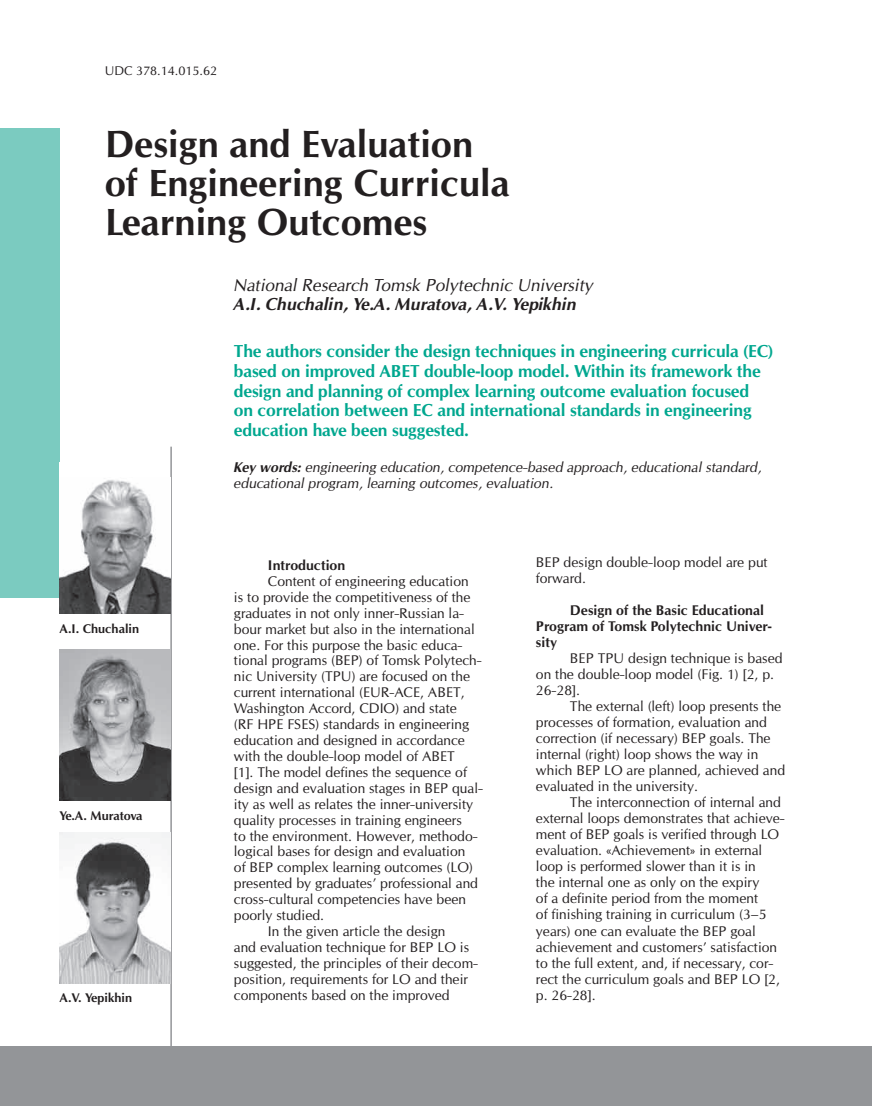
<style>
.page{position:relative;width:872px;height:1106px;background:#fff}
.page>*{position:absolute;margin:0;border:0;box-sizing:border-box;transform-origin:0 0}
.t1{font:700 36px/39px "Opium New";color:#231f20}
.t2{font:700 16.5px/19.8px "Opium New";letter-spacing:-.01em;color:#00a78f}
.t3{font:italic 16.5px "Opium New";color:#231f20}
.t4{font:italic 700 16.5px "Opium New";color:#231f20}
.t5{font:italic 13.5px/16.2px "Opium New";color:#231f20}
.t6{font:13.35px/16px "Opium New";color:#231f20}
.t7{font:700 13.35px/16px "Opium New";color:#231f20}
.t8{font:700 12px "Opium New";color:#231f20}
.t9{font:12px "Opium New";color:#231f20}
.s1{font-weight:700}
</style>
<div class="page">
<div style="left:0;top:1046px;width:872px;height:60px;background:#939598"></div>
<div style="left:0;top:129px;width:60px;height:469px;background:#7bcbc0"></div>
<hr style="left:170px;top:446px;width:2px;height:600px;background:#939598">
<img style="left:60px;top:480px;width:110px;height:133px">
<img style="left:60px;top:649px;width:110px;height:151px">
<img style="left:60px;top:832px;width:110px;height:151px">
<p class="t9" style="left:105px;top:64px;width:10px">UDC</p>
<p class="t9" style="left:136px;top:64px;width:83px">378.14.015.62</p>
<h1 class="t1" style="left:105px;top:125px;width:406px">Design and Evaluation of Engineering Curricula<br>Learning Outcomes</h1>
<p class="t8" style="left:60px;top:621px;width:81px">А.I. Chuchalin</p>
<p class="t8" style="left:60px;top:808px;width:85px">Ye.А. Muratova</p>
<p class="t8" style="left:60px;top:990px;width:74px">А.V. Yepikhin</p>
<p class="t3" style="left:234px;top:274px;width:361px">National Research Tomsk Polytechnic University</p>
<p class="t4" style="left:234px;top:294px;width:344px">А.I. Chuchalin, Ye.А. Muratova, А.V. Yepikhin</p>
<p class="t2" style="left:234px;top:341px;width:540px">The authors consider the design techniques in engineering curricula (EC) based on improved ABET double-loop model. Within its framework the design and planning of complex learning outcome evaluation focused<br>on correlation between EC and international standards in engineering education have been suggested.</p>
<p class="t5" style="left:234px;top:458px;width:529px"><span class="s1">Key words:</span> engineering education, competence-based approach, educational standard, educational program, learning outcomes, evaluation.</p>
<p class="t7" style="left:268px;top:557px;width:79px">Introduction</p>
<p class="t6" style="left:234px;top:573px;width:249px;text-indent:34px">Content of engineering education<br>is to provide the competitiveness of the graduates in not only inner-Russian la&shy;bour market but also in the international one. For this purpose the basic educa&shy;tional programs (BEP) of Tomsk Polytech&shy;nic U niversity (TPU) are focused on the current international (EUR-ACE, ABET, Washington Accord, CDIO</p>
<p class="t6" style="left:395px;top:700px;width:63px">) and state</p>
<p class="t6" style="left:234px;top:716px;width:237px">(RF HPE FS ES) standards in engineering</p>
<p class="t6" style="left:234px;top:732px;width:232px">education and designed in accordance</p>
<p class="t6" style="left:234px;top:748px;width:222px">with the double-loop model of ABET</p>
<p class="t6" style="left:234px;top:764px;width:235px">[1]. The model defines the sequence of</p>
<p class="t6" style="left:234px;top:780px;width:250px">design and evaluation stages in BEP qual-</p>
<p class="t6" style="left:234px;top:795px;width:241px">ity as well as relates the inner-university</p>
<p class="t6" style="left:234px;top:811px;width:229px">quality processes in training engineers</p>
<p class="t6" style="left:234px;top:827px;width:245px">to the environment. However, methodo-</p>
<p class="t6" style="left:234px;top:843px;width:233px">logical bases for design and evaluation</p>
<p class="t6" style="left:234px;top:859px;width:241px">of BEP complex learning outcomes (LO)</p>
<p class="t6" style="left:234px;top:875px;width:246px">presented by graduates’ professional and</p>
<p class="t6" style="left:234px;top:891px;width:234px">cross-cultural competencies have been</p>
<p class="t6" style="left:234px;top:907px;width:92px">poorly studied.</p>
<p class="t6" style="left:268px;top:923px;width:179px">I n the given article the design</p>
<p class="t6" style="left:234px;top:939px;width:237px">and evaluation technique for BEP LO is</p>
<p class="t6" style="left:234px;top:955px;width:246px">suggested, the principles of their decom-</p>
<p class="t6" style="left:234px;top:970px;width:235px">position, requirements for LO and their</p>
<p class="t6" style="left:234px;top:986px;width:217px">components based on the improved</p>
<p class="t6" style="left:536px;top:554px;width:233px">BEP design double-loop model are put forward.</p>
<p class="t7" style="left:536px;top:602px;width:237px;text-indent:34px">Design of the Basic Educational<br>Program of Tomsk Polytechnic U niver&shy;sity</p>
<p class="t6" style="left:536px;top:650px;width:248px;text-indent:34px">BEP TPU design technique is based on the double-loop model (Fig. 1) [2, p.<br>26-28].</p>
<p class="t6" style="left:536px;top:698px;width:251px;text-indent:34px">The external (left) loop presents the processes of formation, evaluation and correction (if necessary) BEP goals. The internal (right) loop shows the way in which BEP LO are planned, achieved and evaluated in the university.</p>
<p class="t6" style="left:536px;top:794px;width:250px;text-indent:34px">The interconnection of internal and external loops demonstrates that achieve&shy;ment of BEP goals is verified through LO evaluation. «Achievement» in external loop is performed slower than it is in<br>the internal one as only on the expiry<br>of a definite period from the moment<br>of finishing training in curriculum (3–5 years) one can evaluate the BEP goal achievement and customers’ satisfaction to the full extent, and, if necessary, cor&shy;rect the curriculum goals and BEP LO [2, p. 26-28].</p>
</div>
